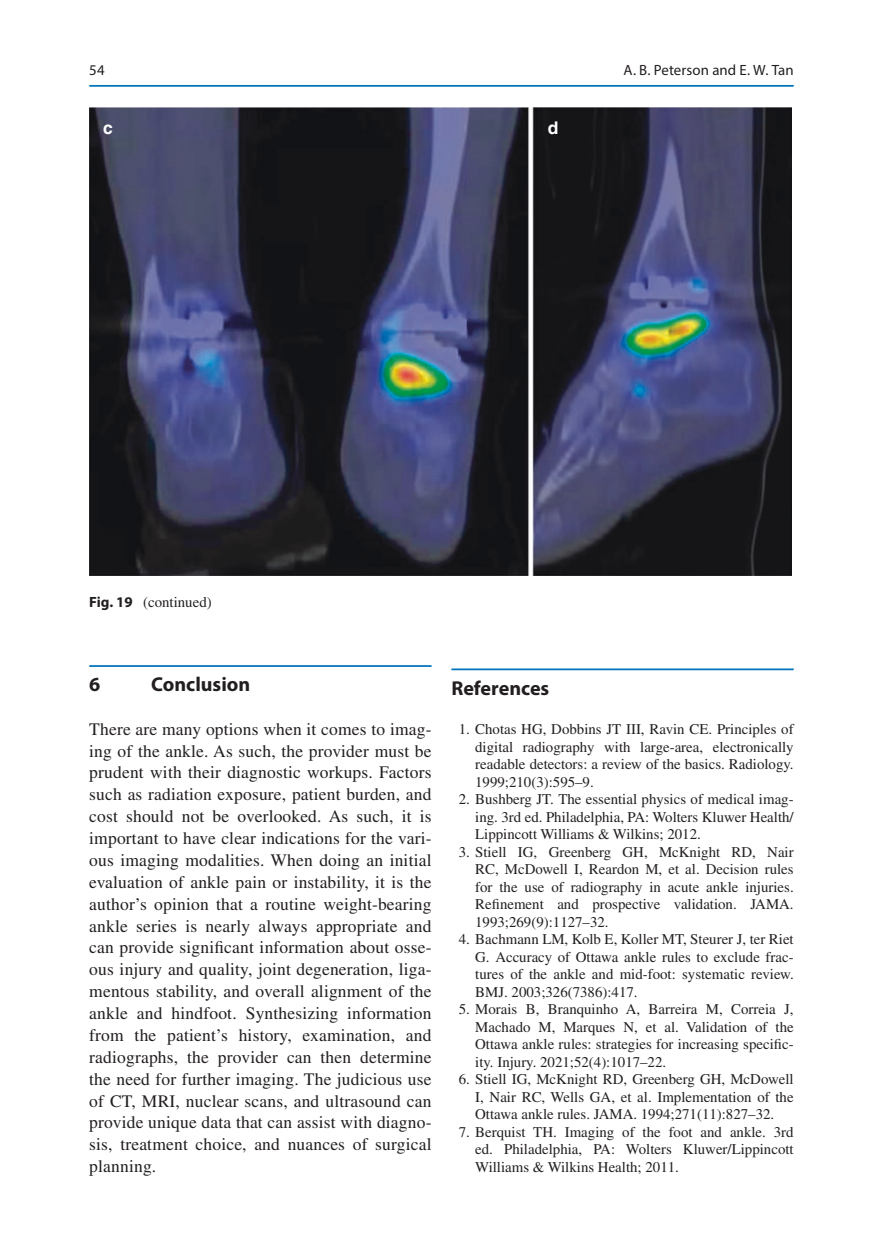
<style>
.page{position:relative;width:883px;height:1260px;background:#fff}
.page>*{position:absolute;margin:0;border:0;box-sizing:border-box;transform-origin:0 0}
._1_hd{font:700 20.12px "Myriad Pro";color:#231f20}
.Ref_title{font:700 20.12px "Myriad Pro";color:#231f20}
.Text_flush{font:17.5px/21.9px "Times LT Std";letter-spacing:.01em;color:#231f20;text-align:justify}
.t1{font:17.5px "Helvetica Bold 7";color:#fff}
.t2{font:14.88px/17.5px "Times LT Std";color:#231f20;text-align:justify}
.t3{font:14.88px "Myriad Pro";letter-spacing:.01em;color:#231f20}
.s1{font-family:"Myriad Pro";font-weight:700}
</style>
<div class="page">
<hr style="left:89px;top:665px;width:343px;height:2px;background:#0073bc">
<hr style="left:451px;top:668px;width:343px;height:2px;background:#0073bc">
<img style="left:89px;top:107px;width:703px;height:468px">
<hr style="left:89px;top:85px;width:705px;height:2px;background:#0073bc">
<p class="t3" style="left:89px;top:61px;width:17px">54</p>
<p class="t1" style="left:103px;top:117px;width:11px">c</p>
<p class="t1" style="left:548px;top:117px;width:12px">d</p>
<p class="t3" style="left:624px;top:61px;width:172px">A. B. Peterson and E. W. Tan</p>
<p class="t2" style="left:89px;top:593px;width:124px"><span class="s1">Fig. 19</span> (continued)</p>
<h2 class="_1_hd" style="left:89px;top:671px;width:13px">6</h2>
<h2 class="_1_hd" style="left:151px;top:671px;width:100px">Conclusion</h2>
<p class="Text_flush" style="left:89px;top:718px;width:344px">There are many options when it comes to imag&shy;ing of the ankle. As such, the provider must be prudent with their diagnostic workups. Factors such as radiation exposure, patient burden, and cost should not be overlooked. As such, it is important to have clear indications for the vari&shy;ous imaging modalities. When doing an initial evaluation of ankle pain or instability, it is the author’s opinion that a routine weight-bearing ankle series is nearly always appropriate and can provide significant information about osse&shy;ous injury and quality, joint degeneration, liga&shy;mentous stability, and overall alignment of the ankle and hindfoot. Synthesizing information from the patient’s history, examination, and radiographs, the provider can then determine the need for further imaging. The judicious use of CT, MRI, nuclear scans, and ultrasound can provide unique data that can assist with diagno&shy;sis, treatment choice, and nuances of surgical planning.</p>
<p class="Ref_title" style="left:451px;top:675px;width:99px">References</p>
<p class="t2" style="left:475px;top:720px;width:320px;text-indent:-16px">1. Chotas HG, Dobbins JT III, Ravin CE. Principles of digital radiography with large-area, electronically readable detectors: a review of the basics. Radiology.<br>1999;210(3):595–9.</p>
<p class="t2" style="left:475px;top:790px;width:320px;text-indent:-16px">2. Bushberg JT. The essential physics of medical imag&shy;ing. 3rd ed. Philadelphia, PA: Wolters Kluwer Health/ Lippincott Williams &amp; Wilkins; 2012.</p>
<p class="t2" style="left:475px;top:843px;width:320px;text-indent:-16px">3. Stiell IG, Greenberg GH, McKnight RD, Nair RC, McDowell I, Reardon M, et al. Decision rules for the use of radiography in acute ankle injuries.<br>Refinement and prospective validation. JAMA.<br>1993;269(9):1127–32.</p>
<p class="t2" style="left:475px;top:930px;width:320px;text-indent:-16px">4. Bachmann LM, Kolb E, Koller MT, Steurer J, ter Riet G. Accuracy of Ottawa ankle rules to exclude frac&shy;tures of the ankle and mid-foot: systematic review.<br>BMJ. 2003;326(7386):417.</p>
<p class="t2" style="left:475px;top:1000px;width:320px;text-indent:-16px">5. Morais B, Branquinho A, Barreira M, Correia J, Machado M, Marques N, et al. Validation of the Ottawa ankle rules: strategies for increasing specific&shy;ity. Injury. 2021;52(4):1017–22.</p>
<p class="t2" style="left:475px;top:1070px;width:320px;text-indent:-16px">6. Stiell IG, McKnight RD, Greenberg GH, McDowell I, Nair RC, Wells GA, et al. Implementation of the Ottawa ankle rules. JAMA. 1994;271(11):827–32.</p>
<p class="t2" style="left:475px;top:1123px;width:320px;text-indent:-16px">7. Berquist TH. Imaging of the foot and ankle. 3rd ed. Philadelphia, PA: Wolters Kluwer/Lippincott Williams &amp; Wilkins Health; 2011.</p>
</div>
